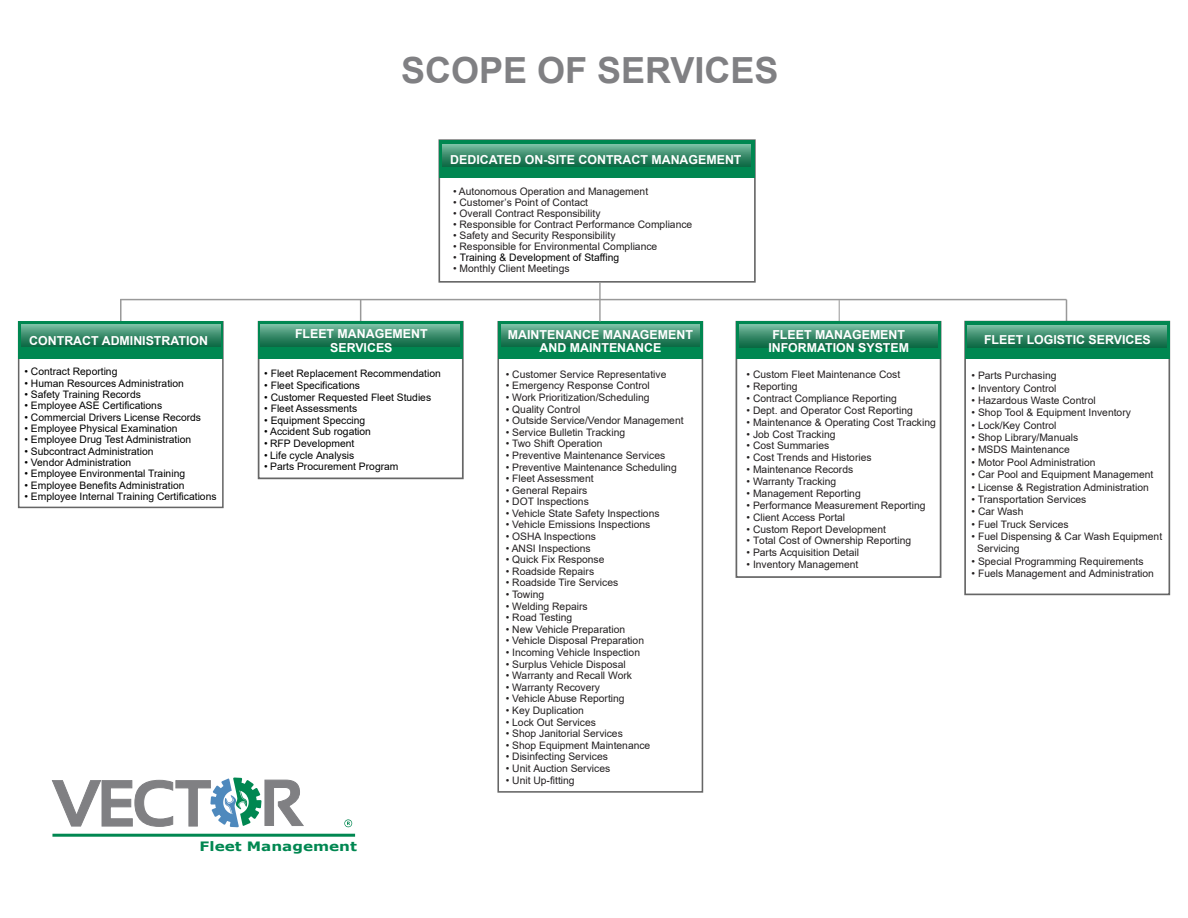
<style>
.page{position:relative;width:1188px;height:918px;background:#fff}
.page>*{position:absolute;margin:0;border:0;box-sizing:border-box;transform-origin:0 0}
.t1{font:700 36px "Arial";color:#808083}
.t2{font:700 12.9px "Verdana";color:#008751;scale:1.17 1}
.t3{font:700 12.45px/13.4px "Arial";color:#fff;text-align:center}
.t4{font:10.35px/12.5px "Arial";color:#231f20}
.t5{font:10.35px "Arial";color:#000}
.s1{color:#231f20}
</style>
<div class="page">
<hr style="left:1066px;top:300px;width:1px;height:47px;background:#999">
<svg style="left:839px;top:300px;width:1px;height:21px"></svg>
<hr style="left:120px;top:299px;width:2px;height:29px;background:#999">
<svg style="left:360px;top:300px;width:1px;height:21px"></svg>
<div style="left:18px;top:321px;width:206px;height:187px;border:2px solid #666"></div>
<div style="left:19px;top:322px;width:204px;height:37px;background:#008751"></div>
<div style="left:258px;top:321px;width:206px;height:158px;border:2px solid #666"></div>
<div style="left:259px;top:322px;width:204px;height:37px;background:#008751"></div>
<div style="left:438px;top:139px;width:318px;height:144px;border:2px solid #666"></div>
<div style="left:439px;top:140px;width:316px;height:37px;background:#008751"></div>
<div style="left:736px;top:321px;width:205px;height:257px;border:2px solid #666"></div>
<div style="left:736px;top:322px;width:205px;height:37px;background:#008751"></div>
<div style="left:497px;top:321px;width:206px;height:472px;border:2px solid #666"></div>
<div style="left:498px;top:322px;width:204px;height:37px;background:#008751"></div>
<hr style="left:599px;top:282px;width:2px;height:39px;background:#999">
<hr style="left:120px;top:299px;width:947px;height:1px;background:#999">
<div style="left:964px;top:321px;width:206px;height:274px;border:2px solid #666"></div>
<div style="left:965px;top:322px;width:204px;height:37px;background:#008751"></div>
<svg style="left:21px;top:324px;width:199px;height:23px;background:#3f8f6f"></svg>
<svg style="left:261px;top:324px;width:199px;height:23px;background:#3f8f6f"></svg>
<div style="left:501px;top:325px;width:199px;height:22px;background:linear-gradient(to bottom,#72b79b,#0b6843)"></div>
<div style="left:968px;top:325px;width:198px;height:22px;background:linear-gradient(to bottom,#76ba9f,#0e6944)"></div>
<div style="left:739px;top:325px;width:199px;height:22px;background:linear-gradient(to bottom,#73b79c,#0c6843)"></div>
<svg style="left:443px;top:144px;width:308px;height:23px;background:#3e8f6f"></svg>
<svg style="left:51px;top:777px;width:253px;height:50px"></svg>
<hr style="left:52px;top:834px;width:303px;height:3px;background:#008751">
<svg style="left:344px;top:819px;width:8px;height:8px"></svg>
<h1 class="t1" style="left:401px;top:44px;width:379px">SCOPE OF SERVICES</h1>
<p class="t3" style="left:450px;top:153px;width:293px">DEDICATED ON-SITE CONTRACT MANAGEMENT</p>
<p class="t4" style="left:453px;top:185px;width:197px">• Autonomous Operation and Management</p>
<p class="t4" style="left:453px;top:196px;width:137px">• Customer’s Point of Contact</p>
<p class="t4" style="left:453px;top:207px;width:149px">• Overall Contract Responsibility</p>
<p class="t4" style="left:453px;top:218px;width:241px">• Responsible for Contract Performance Compliance</p>
<p class="t4" style="left:453px;top:229px;width:164px">• Safety and Security Responsibility</p>
<p class="t4" style="left:453px;top:240px;width:206px">• Responsible for Environmental Compliance</p>
<p class="t5" style="left:453px;top:250px;width:168px"><span class="s1">•</span> Training &amp; Development of Staffing</p>
<p class="t4" style="left:453px;top:262px;width:118px">• Monthly Client Meetings</p>
<p class="t3" style="left:29px;top:334px;width:180px">CONTRACT ADMINISTRATION</p>
<p class="t3" style="left:295px;top:328px;width:134px">FLEET MANAGEMENT<br>SERVICES</p>
<p class="t3" style="left:508px;top:329px;width:186px;line-height:12.5px">MAINTENANCE MANAGEMENT<br>AND MAINTENANCE</p>
<p class="t3" style="left:768px;top:328px;width:142px">FLEET MANAGEMENT<br>INFORMATION SYSTEM</p>
<p class="t3" style="left:984px;top:333px;width:168px">FLEET LOGISTIC SERVICES</p>
<p class="t5" style="left:24px;top:365px;width:95px">• Contract Reporting</p>
<p class="t5" style="left:24px;top:376px;width:161px">• Human Resources Administration</p>
<p class="t5" style="left:24px;top:387px;width:118px">• Safety Training Records</p>
<p class="t5" style="left:24px;top:399px;width:139px">• Employee ASE Certifications</p>
<p class="t5" style="left:24px;top:410px;width:178px">• Commercial Drivers License Records</p>
<p class="t5" style="left:24px;top:421px;width:155px">• Employee Physical Examination</p>
<p class="t5" style="left:24px;top:433px;width:168px">• Employee Drug Test Administration</p>
<p class="t5" style="left:24px;top:444px;width:131px">• Subcontract Administration</p>
<p class="t5" style="left:24px;top:455px;width:108px">• Vendor Administration</p>
<p class="t5" style="left:24px;top:467px;width:162px">• Employee Environmental Training</p>
<p class="t5" style="left:24px;top:478px;width:162px">• Employee Benefits Administration</p>
<p class="t5" style="left:24px;top:489px;width:194px">• Employee Internal Training Certifications</p>
<p class="t5" style="left:264px;top:367px;width:178px">• Fleet Replacement Recommendation</p>
<p class="t5" style="left:264px;top:378px;width:97px">• Fleet Specifications</p>
<p class="t5" style="left:264px;top:390px;width:168px">• Customer Requested Fleet Studies</p>
<p class="t5" style="left:264px;top:401px;width:95px">• Fleet Assessments</p>
<p class="t5" style="left:264px;top:413px;width:103px">• Equipment Speccing</p>
<p class="t5" style="left:264px;top:425px;width:108px">• Accident Sub rogation</p>
<p class="t5" style="left:264px;top:436px;width:92px">• RFP Development</p>
<p class="t5" style="left:264px;top:448px;width:92px">• Life cycle Analysis</p>
<p class="t5" style="left:264px;top:459px;width:136px">• Parts Procurement Program</p>
<p class="t2" style="left:200px;top:838px;width:136px">Fleet Management</p>
<p class="t4" style="left:506px;top:368px;width:162px">• Customer Service Representative</p>
<p class="t4" style="left:506px;top:379px;width:146px">• Emergency Response Control</p>
<p class="t4" style="left:506px;top:391px;width:145px">• Work Prioritization/Scheduling</p>
<p class="t4" style="left:506px;top:403px;width:76px">• Quality Control</p>
<p class="t4" style="left:506px;top:414px;width:179px">• Outside Service/Vendor Management</p>
<p class="t4" style="left:506px;top:426px;width:121px">• Service Bulletin Tracking</p>
<p class="t4" style="left:506px;top:437px;width:98px">• Two Shift Operation</p>
<p class="t4" style="left:506px;top:449px;width:161px">• Preventive Maintenance Services</p>
<p class="t4" style="left:506px;top:461px;width:172px">• Preventive Maintenance Scheduling</p>
<p class="t4" style="left:506px;top:472px;width:89px">• Fleet Assessment</p>
<p class="t4" style="left:506px;top:484px;width:83px">• General Repairs</p>
<p class="t4" style="left:506px;top:495px;width:85px">• DOT Inspections</p>
<p class="t4" style="left:506px;top:507px;width:155px">• Vehicle State Safety Inspections</p>
<p class="t4" style="left:506px;top:519px;width:146px">• Vehicle Emissions Inspections</p>
<p class="t4" style="left:506px;top:530px;width:92px">• OSHA Inspections</p>
<p class="t4" style="left:506px;top:542px;width:87px">• ANSI Inspections</p>
<p class="t4" style="left:506px;top:553px;width:100px">• Quick Fix Response</p>
<p class="t4" style="left:506px;top:565px;width:90px">• Roadside Repairs</p>
<p class="t4" style="left:506px;top:577px;width:114px">• Roadside Tire Services</p>
<p class="t4" style="left:506px;top:588px;width:40px">• Towing</p>
<p class="t4" style="left:506px;top:600px;width:83px">• Welding Repairs</p>
<p class="t4" style="left:506px;top:611px;width:68px">• Road Testing</p>
<p class="t4" style="left:506px;top:623px;width:121px">• New Vehicle Preparation</p>
<p class="t4" style="left:506px;top:634px;width:140px">• Vehicle Disposal Preparation</p>
<p class="t4" style="left:506px;top:646px;width:136px">• Incoming Vehicle Inspection</p>
<p class="t4" style="left:506px;top:658px;width:121px">• Surplus Vehicle Disposal</p>
<p class="t4" style="left:506px;top:669px;width:128px">• Warranty and Recall Work</p>
<p class="t4" style="left:506px;top:681px;width:96px">• Warranty Recovery</p>
<p class="t4" style="left:506px;top:692px;width:120px">• Vehicle Abuse Reporting</p>
<p class="t4" style="left:506px;top:704px;width:80px">• Key Duplication</p>
<p class="t4" style="left:506px;top:716px;width:92px">• Lock Out Services</p>
<p class="t4" style="left:506px;top:727px;width:119px">• Shop Janitorial Services</p>
<p class="t4" style="left:506px;top:739px;width:146px">• Shop Equipment Maintenance</p>
<p class="t4" style="left:506px;top:750px;width:104px">• Disinfecting Services</p>
<p class="t4" style="left:506px;top:762px;width:106px">• Unit Auction Services</p>
<p class="t4" style="left:506px;top:774px;width:70px">• Unit Up-fitting</p>
<p class="t4" style="left:747px;top:368px;width:155px">• Custom Fleet Maintenance Cost</p>
<p class="t4" style="left:747px;top:380px;width:53px">• Reporting</p>
<p class="t4" style="left:747px;top:392px;width:152px">• Contract Compliance Reporting</p>
<p class="t4" style="left:747px;top:404px;width:168px">• Dept. and Operator Cost Reporting</p>
<p class="t4" style="left:747px;top:416px;width:191px">• Maintenance &amp; Operating Cost Tracking</p>
<p class="t4" style="left:747px;top:428px;width:91px">• Job Cost Tracking</p>
<p class="t4" style="left:747px;top:440px;width:84px">• Cost Summaries</p>
<p class="t4" style="left:747px;top:451px;width:127px">• Cost Trends and Histories</p>
<p class="t4" style="left:747px;top:463px;width:108px">• Maintenance Records</p>
<p class="t4" style="left:747px;top:475px;width:91px">• Warranty Tracking</p>
<p class="t4" style="left:747px;top:487px;width:116px">• Management Reporting</p>
<p class="t4" style="left:747px;top:499px;width:180px">• Performance Measurement Reporting</p>
<p class="t4" style="left:747px;top:511px;width:100px">• Client Access Portal</p>
<p class="t4" style="left:747px;top:523px;width:141px">• Custom Report Development</p>
<p class="t4" style="left:747px;top:535px;width:166px">• Total Cost of Ownership Reporting</p>
<p class="t4" style="left:747px;top:546px;width:114px">• Parts Acquisition Detail</p>
<p class="t4" style="left:747px;top:558px;width:113px">• Inventory Management</p>
<p class="t4" style="left:972px;top:369px;width:87px">• Parts Purchasing</p>
<p class="t4" style="left:972px;top:382px;width:87px">• Inventory Control</p>
<p class="t4" style="left:972px;top:394px;width:126px">• Hazardous Waste Control</p>
<p class="t4" style="left:972px;top:406px;width:161px">• Shop Tool &amp; Equipment Inventory</p>
<p class="t4" style="left:972px;top:419px;width:87px">• Lock/Key Control</p>
<p class="t4" style="left:972px;top:431px;width:108px">• Shop Library/Manuals</p>
<p class="t4" style="left:972px;top:443px;width:100px">• MSDS Maintenance</p>
<p class="t4" style="left:972px;top:456px;width:125px">• Motor Pool Administration</p>
<p class="t4" style="left:972px;top:468px;width:183px">• Car Pool and Equipment Management</p>
<p class="t4" style="left:972px;top:481px;width:179px">• License &amp; Registration Administration</p>
<p class="t4" style="left:972px;top:493px;width:116px">• Transportation Services</p>
<p class="t4" style="left:972px;top:505px;width:53px">• Car Wash</p>
<p class="t4" style="left:972px;top:518px;width:99px">• Fuel Truck Services</p>
<p class="t4" style="left:977px;top:530px;width:186px;text-indent:-6px">• Fuel Dispensing &amp; Car Wash Equipment<br>Servicing</p>
<p class="t4" style="left:972px;top:555px;width:174px">• Special Programming Requirements</p>
<p class="t4" style="left:972px;top:567px;width:184px">• Fuels Management and Administration</p>
</div>
